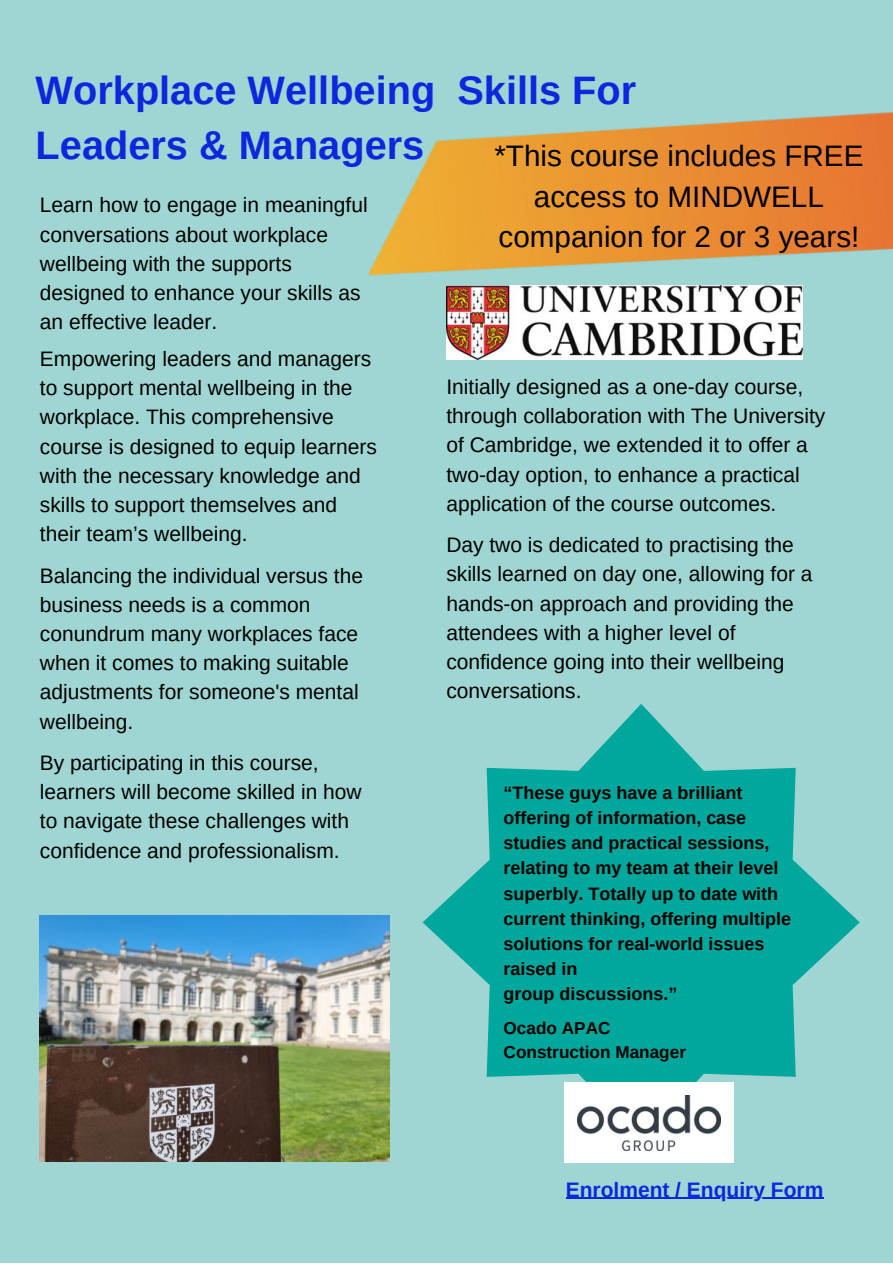
<style>
.page{position:relative;width:893px;height:1264px;background:#fff}
.page>*{position:absolute;margin:0;border:0;box-sizing:border-box;transform-origin:0 0}
.t1{font:700 39.75px/55.5px "Arimo";color:#0e27dc}
.t2{font:29.7px/40.3px "Arimo";color:#000;text-align:center}
.t3{font:21px/29.2px "Arimo";color:#000}
.t4{font:700 21px "Arimo";color:#0e27dc}
.t5{font:700 18px/25px "Arimo";color:#000}
.t6{font:700 17.25px "Arimo";color:#000}
</style>
<div class="page">
<div style="left:0;top:0;width:892px;height:1262px;background:#9fd6d3"></div>
<img style="left:369px;top:112px;width:523px;height:223px">
<img style="left:446px;top:285px;width:356px;height:74px">
<svg style="left:422px;top:704px;width:437px;height:436px;fill:#00a79d"></svg>
<div style="left:564px;top:1082px;width:169px;height:80px;background:#fff"></div>
<img style="left:578px;top:1095px;width:142px;height:55px">
<img style="left:40px;top:915px;width:349px;height:246px">
<hr style="left:565px;top:1197px;width:258px;height:1px;background:#0e27dc">
<p class="t1" style="left:36px;top:62px;width:602px">Workplace Wellbeing Skills For<br>Leaders &amp; Managers</p>
<p class="t2" style="left:494px;top:136px;width:370px">*This course includes FREE access to MINDWELL companion for 2 or 3 years!</p>
<p class="t3" style="left:40px;top:190px;width:329px">Learn how to engage in meaningful conversations about workplace wellbeing with the supports designed to enhance your skills as an effective leader.</p>
<p class="t3" style="left:40px;top:344px;width:338px">Empowering leaders and managers to support mental wellbeing in the workplace. This comprehensive course is designed to equip learners with the necessary knowledge and skills to support themselves and their team’s wellbeing.</p>
<p class="t3" style="left:40px;top:560px;width:324px">Balancing the individual versus the business needs is a common conundrum many workplaces face when it comes to making suitable adjustments for someone's mental wellbeing.</p>
<p class="t3" style="left:40px;top:748px;width:323px">By participating in this course, learners will become skilled in how to navigate these challenges with confidence and professionalism.</p>
<p class="t3" style="left:446px;top:372px;width:380px">Initially designed as a one-day course, through collaboration with The University of Cambridge, we extended it to offer a two-day option, to enhance a practical application of the course outcomes.</p>
<p class="t3" style="left:446px;top:530px;width:367px">Day two is dedicated to practising the skills learned on day one, allowing for a hands-on approach and providing the attendees with a higher level of confidence going into their wellbeing conversations.</p>
<p class="t5" style="left:503px;top:780px;width:240px">“These guys have a brilliant</p>
<p class="t5" style="left:503px;top:805px;width:289px">offering of information, case studies and practical sessions, relating to my team at their level superbly. Totally up to date with current thinking, offering multiple solutions for real-world issues raised in</p>
<p class="t5" style="left:503px;top:980px;width:175px">group discussions.”</p>
<p class="t6" style="left:503px;top:1018px;width:108px">Ocado APAC</p>
<p class="t6" style="left:503px;top:1041px;width:184px">Construction Manager</p>
<p class="t4" style="left:565px;top:1177px;width:259px">Enrolment / Enquiry Form</p>
</div>
